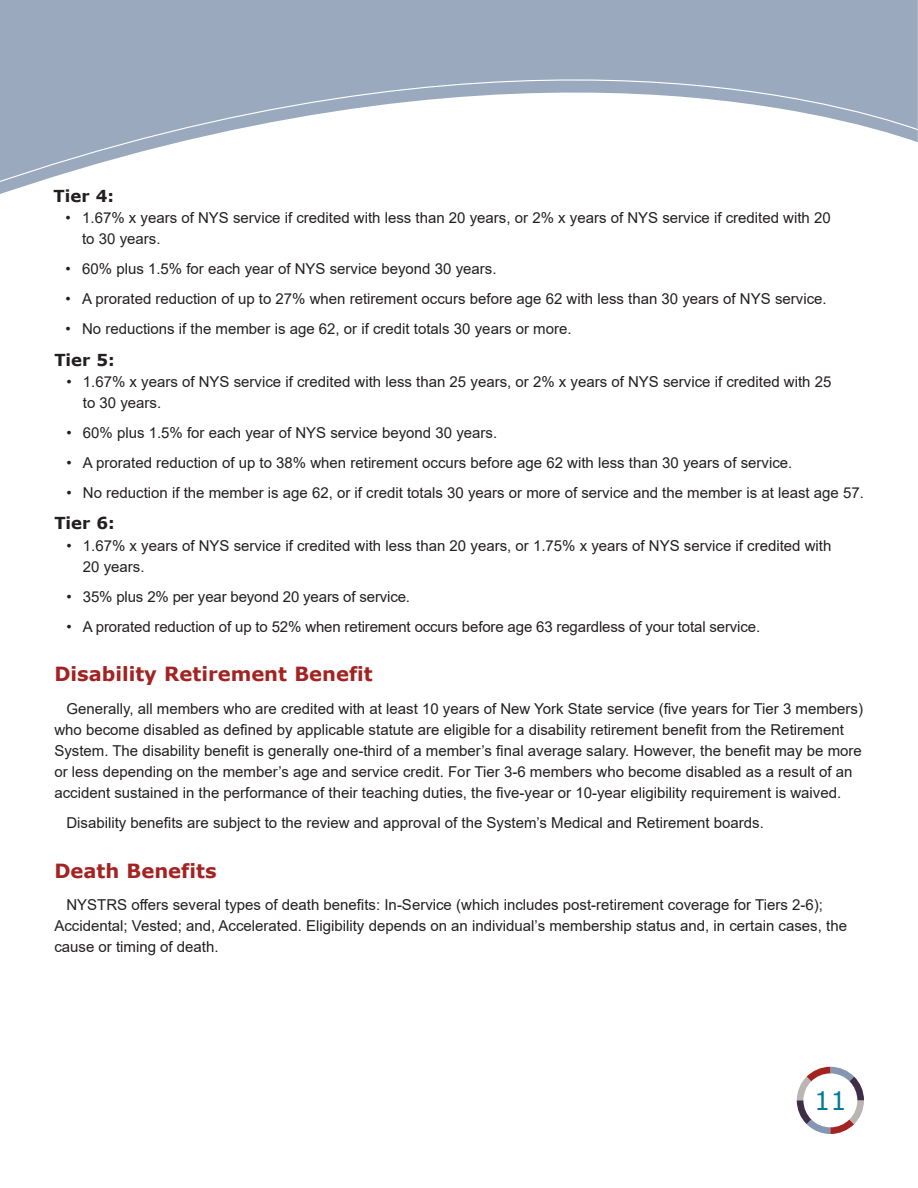
<style>
.page{position:relative;width:918px;height:1188px;background:#fff}
.page>*{position:absolute;margin:0;border:0;box-sizing:border-box;transform-origin:0 0}
.Page_Number{font:25.5px "Verdana";color:#007a9a}
.Header_3{font:700 19.5px "Verdana";color:#a22322}
.Header_4{font:700 16.5px "Verdana";color:#231f20}
.Body_Indent{font:15px/21px "Arial";color:#231f20}
</style>
<div class="page">
<svg style="left:0;top:0;width:918px;height:194px"></svg>
<svg style="left:797px;top:1067px;width:67px;height:67px"></svg>
<p class="Header_4" style="left:54px;top:184px;width:62px">Tier 4:</p>
<p class="Body_Indent" style="left:82px;top:207px;width:750px;text-indent:-16px">• 1.67% x years of NYS service if credited with less than 20 years, or 2% x years of NYS service if credited with 20 to 30 years.</p>
<p class="Body_Indent" style="left:66px;top:258px;width:432px">• 60% plus 1.5% for each year of NYS service beyond 30 years.</p>
<p class="Body_Indent" style="left:66px;top:288px;width:763px">• A prorated reduction of up to 27% when retirement occurs before age 62 with less than 30 years of NYS service.</p>
<p class="Body_Indent" style="left:66px;top:318px;width:507px">• No reductions if the member is age 62, or if credit totals 30 years or more.</p>
<p class="Header_4" style="left:54px;top:348px;width:62px">Tier 5:</p>
<p class="Body_Indent" style="left:83px;top:371px;width:750px;text-indent:-16px">• 1.67% x years of NYS service if credited with less than 25 years, or 2% x years of NYS service if credited with 25 to 30 years.</p>
<p class="Body_Indent" style="left:66px;top:422px;width:432px">• 60% plus 1.5% for each year of NYS service beyond 30 years.</p>
<p class="Body_Indent" style="left:66px;top:452px;width:728px">• A prorated reduction of up to 38% when retirement occurs before age 62 with less than 30 years of service.</p>
<p class="Body_Indent" style="left:66px;top:482px;width:799px">• No reduction if the member is age 62, or if credit totals 30 years or more of service and the member is at least age 57.</p>
<p class="Header_4" style="left:54px;top:512px;width:62px">Tier 6:</p>
<p class="Body_Indent" style="left:83px;top:535px;width:750px;text-indent:-16px">• 1.67% x years of NYS service if credited with less than 20 years, or 1.75% x years of NYS service if credited with<br>20 years.</p>
<p class="Body_Indent" style="left:66px;top:586px;width:345px">• 35% plus 2% per year beyond 20 years of service.</p>
<p class="Body_Indent" style="left:66px;top:616px;width:695px">• A prorated reduction of up to 52% when retirement occurs before age 63 regardless of your total service.</p>
<p class="Header_3" style="left:54px;top:660px;width:320px">Disability Retirement Benefit</p>
<p class="Body_Indent" style="left:54px;top:698px;width:810px;text-indent:12px">Generally, all members who are credited with at least 10 years of New York State service (five years for Tier 3 members) who become disabled as defined by applicable statute are eligible for a disability retirement benefit from the Retirement System. The disability benefit is generally one-third of a member’s final average salary. However, the benefit may be more or less depending on the member’s age and service credit. For Tier 3-6 members who become disabled as a result of an accident sustained in the performance of their teaching duties, the five-year or 10-year eligibility requirement is waived.</p>
<p class="Body_Indent" style="left:66px;top:812px;width:699px">Disability benefits are subject to the review and approval of the System’s Medical and Retirement boards.</p>
<p class="Header_3" style="left:54px;top:857px;width:164px">Death Benefits</p>
<p class="Body_Indent" style="left:54px;top:894px;width:794px;text-indent:12px">NYSTRS offers several types of death benefits: In-Service (which includes post-retirement coverage for Tiers 2-6);<br>Accidental; Vested; and, Accelerated. Eligibility depends on an individual’s membership status and, in certain cases, the cause or timing of death.</p>
<p class="Page_Number" style="left:814px;top:1083px;width:34px">11</p>
</div>
